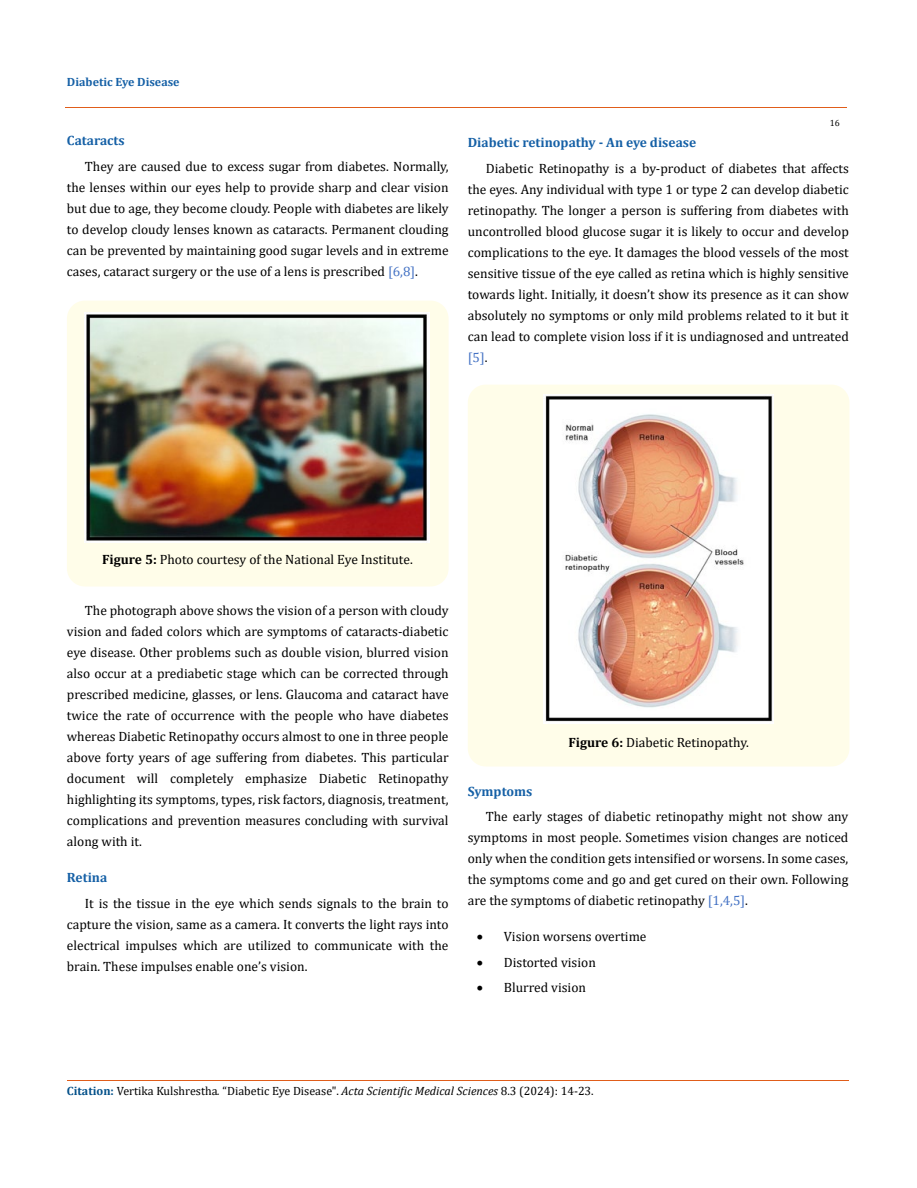
<style>
.page{position:relative;width:917px;height:1188px;background:#fff}
.page>*{position:absolute;margin:0;border:0;box-sizing:border-box;transform-origin:0 0}
.t1{font:13.5px/21px "Cambria";color:#000;text-align:justify}
.t2{font:700 13.5px "Cambria";color:#1560a6}
.t3{font:12px "Cambria";color:#000}
.t4{font:700 12px "Cambria";color:#1560a6}
.t5{font:9px "Cambria";color:#000}
.s1{color:#4472c4}
.s2{font-weight:700}
.s3{font-weight:700;color:#035089}
.s4{font-style:italic}
</style>
<div class="page">
<div style="left:67px;top:301px;width:381px;height:286px;background:#fffde9;border-radius:18px"></div>
<img style="left:85px;top:312px;width:345px;height:230px">
<div style="left:468px;top:385px;width:381px;height:382px;background:#fffde9;border-radius:18px"></div>
<img style="left:543px;top:394px;width:230px;height:329px">
<hr style="left:65px;top:108px;width:782px;height:1px;background:#e05d1a">
<hr style="left:67px;top:1080px;width:781px;height:1px;background:#e05d1a">
<p class="t4" style="left:67px;top:73px;width:114px">Diabetic Eye Disease</p>
<p class="t2" style="left:67px;top:131px;width:59px">Cataracts</p>
<p class="t1" style="left:67px;top:156px;width:383px;text-indent:18px">They are caused due to excess sugar from diabetes. Normally, the lenses within our eyes help to provide sharp and clear vision but due to age, they become cloudy. People with diabetes are likely to develop cloudy lenses known as cataracts. Permanent clouding can be prevented by maintaining good sugar levels and in extreme cases, cataract surgery or the use of a lens is prescribed <span class="s1">[6,8]</span>.</p>
<p class="t5" style="left:829px;top:118px;width:11px">16</p>
<p class="t2" style="left:468px;top:133px;width:230px">Diabetic retinopathy - An eye disease</p>
<p class="t1" style="left:468px;top:158px;width:382px;text-indent:18px">Diabetic Retinopathy is a by-product of diabetes that affects the eyes. Any individual with type 1 or type 2 can develop diabetic retinopathy. The longer a person is suffering from diabetes with uncontrolled blood glucose sugar it is likely to occur and develop complications to the eye. It damages the blood vessels of the most sensitive tissue of the eye called as retina which is highly sensitive towards light. Initially, it doesn’t show its presence as it can show absolutely no symptoms or only mild problems related to it but it can lead to complete vision loss if it is undiagnosed and untreated <span class="s1">[5]</span>.</p>
<p class="t1" style="left:102px;top:549px;width:312px"><span class="s2">Figure 5:</span> Photo courtesy of the National Eye Institute.</p>
<p class="t1" style="left:67px;top:600px;width:383px;text-indent:18px">The photograph above shows the vision of a person with cloudy vision and faded colors which are symptoms of cataracts-diabetic eye disease. Other problems such as double vision, blurred vision also occur at a prediabetic stage which can be corrected through prescribed medicine, glasses, or lens. Glaucoma and cataract have twice the rate of occurrence with the people who have diabetes whereas Diabetic Retinopathy occurs almost to one in three people above forty years of age suffering from diabetes. This particular document will completely emphasize Diabetic Retinopathy highlighting its symptoms, types, risk factors, diagnosis, treatment, complications and prevention measures concluding with survival along with it.</p>
<p class="t2" style="left:67px;top:868px;width:42px">Retina</p>
<p class="t1" style="left:67px;top:893px;width:383px;text-indent:18px">It is the tissue in the eye which sends signals to the brain to capture the vision, same as a camera. It converts the light rays into electrical impulses which are utilized to communicate with the brain. These impulses enable one’s vision.</p>
<p class="t1" style="left:568px;top:732px;width:182px"><span class="s2">Figure 6:</span> Diabetic Retinopathy.</p>
<p class="t2" style="left:468px;top:781px;width:66px">Symptoms</p>
<p class="t1" style="left:468px;top:806px;width:382px;text-indent:18px">The early stages of diabetic retinopathy might not show any symptoms in most people. Sometimes vision changes are noticed only when the condition gets intensified or worsens. In some cases, the symptoms come and go and get cured on their own. Following are the symptoms of diabetic retinopathy <span class="s1">[1,4,5]</span>.</p>
<p class="t1" style="left:477px;top:926px;width:171px">• Vision worsens overtime</p>
<p class="t1" style="left:477px;top:951px;width:120px">• Distorted vision</p>
<p class="t1" style="left:477px;top:977px;width:111px">• Blurred vision</p>
<p class="t3" style="left:67px;top:1084px;width:528px"><span class="s3">Citation:</span> Vertika Kulshrestha<span class="s4">.</span> “Diabetic Eye Disease". <span class="s4">Acta Scientific Medical Sciences</span> 8.3 (2024): 14-23.</p>
</div>
